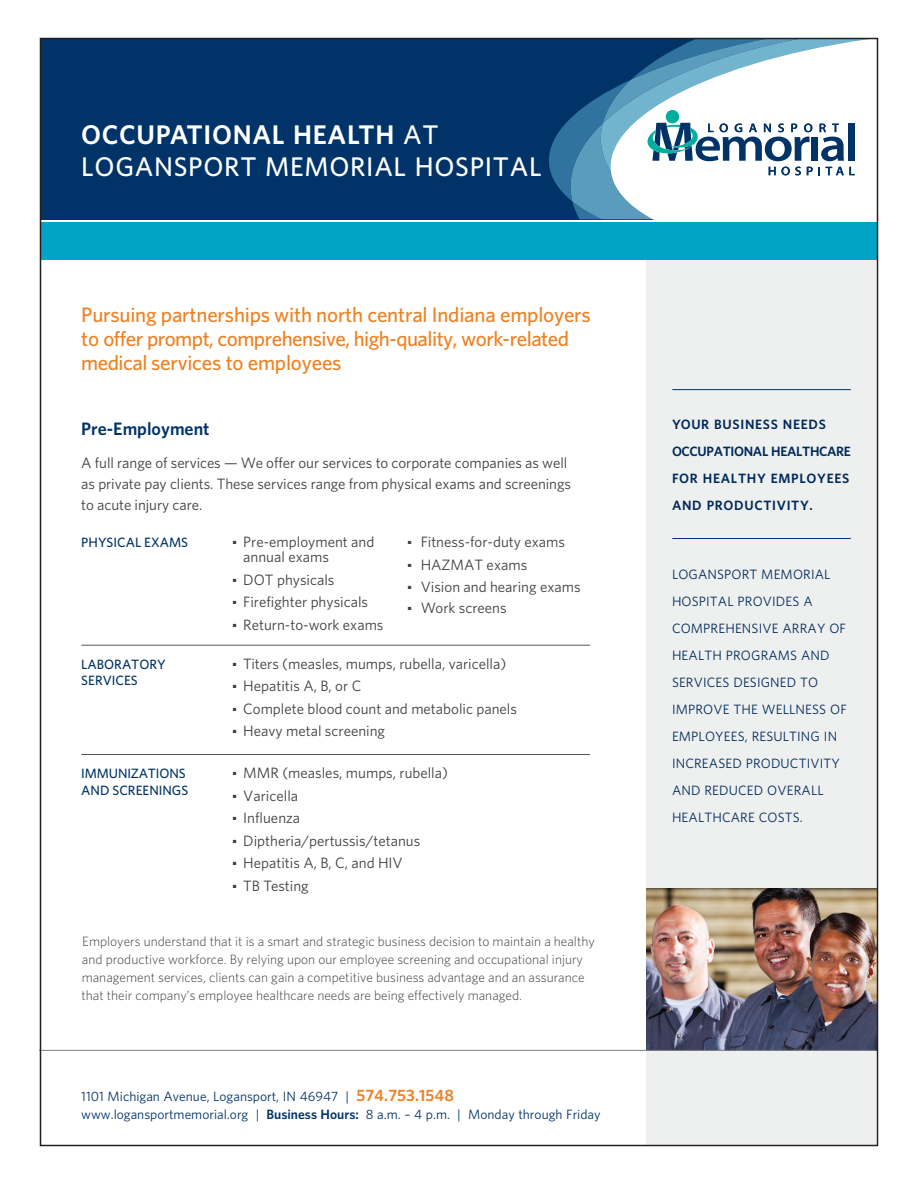
<style>
.page{position:relative;width:918px;height:1188px;background:#fff}
.page>*{position:absolute;margin:0;border:0;box-sizing:border-box;transform-origin:0 0}
.t1{font:500 27px/32.4px "Whitney";letter-spacing:.025em;color:#fff}
.t2{font:500 21px/24px "Whitney";letter-spacing:-.01em;color:#ed8123}
.t3{font:600 18px "Whitney";color:#003367}
.t4{font:15px/22.5px "Whitney";color:#3e3e3f}
.t5{font:300 13.5px/18px "Whitney";color:#3e3e3f}
.t6{font:13.5px/27px "Whitney";letter-spacing:.01em;color:#002a5a}
.t7{font:13.5px/18px "Whitney";color:#003367}
.t8{font:600 13.5px/27px "Whitney";letter-spacing:.05em;color:#002a5a}
.t9{font:500 13.5px "Whitney";color:#003367}
.s1{font-weight:600}
.s2{font-weight:600;font-size:16.5px;color:#ed8123}
</style>
<div class="page">
<div style="left:40px;top:39px;width:838px;height:181px;background:#003367"></div>
<div style="left:40px;top:222px;width:838px;height:38px;background:#00a5c6"></div>
<div style="left:647px;top:260px;width:229px;height:886px;background:#eeefef"></div>
<img style="left:647px;top:888px;width:229px;height:162px">
<hr style="left:672px;top:538px;width:179px;height:1px;background:#003367">
<hr style="left:672px;top:389px;width:179px;height:1px;background:#003367">
<hr style="left:39px;top:1050px;width:837px;height:1px;background:#808285">
<svg style="left:549px;top:40px;width:327px;height:180px"></svg>
<div style="left:666px;top:110px;width:13px;height:13px;background:#00ae9e;border-radius:50%"></div>
<hr style="left:81px;top:645px;width:509px;height:1px;background:#57585a">
<hr style="left:81px;top:754px;width:509px;height:1px;background:#57585a">
<h1 class="t1" style="left:81px;top:118px;width:462px"><span class="s1">OCCUPATIONAL HEALTH</span> AT<br>LOGANSPORT MEMORIAL HOSPITAL</h1>
<h2 class="t2" style="left:81px;top:302px;width:511px">Pursuing partnerships with north central Indiana employers to offer prompt, comprehensive, high-quality, work-related medical services to employees</h2>
<p class="t3" style="left:81px;top:418px;width:130px">Pre-Employment</p>
<p class="t4" style="left:81px;top:452px;width:491px;line-height:21px">A full range of services — We offer our services to corporate companies as well as private pay clients. These services range from physical exams and screenings to acute injury care.</p>
<p class="t9" style="left:81px;top:534px;width:108px">PHYSICAL EXAMS</p>
<p class="t4" style="left:243px;top:534px;width:133px;line-height:15px">Pre-employment and annual exams</p>
<p class="t4" style="left:243px;top:568px;width:142px">DOT physicals<br>Firefighter physicals<br>Return-to-work exams</p>
<p class="t9" style="left:81px;top:656px;width:86px">LABORATORY</p>
<p class="t4" style="left:243px;top:652px;width:265px">Titers (measles, mumps, rubella, varicella)</p>
<p class="t9" style="left:81px;top:672px;width:58px">SERVICES</p>
<p class="t4" style="left:421px;top:531px;width:161px">Fitness-for-duty exams<br>HAZMAT exams<br>Vision and hearing exams</p>
<p class="t4" style="left:421px;top:597px;width:88px">Work screens</p>
<p class="t4" style="left:243px;top:675px;width:275px">Hepatitis A, B, or C<br>Complete blood count and metabolic panels<br>Heavy metal screening</p>
<p class="t9" style="left:81px;top:765px;width:106px">IMMUNIZATIONS</p>
<p class="t4" style="left:243px;top:762px;width:206px">MMR (measles, mumps, rubella)</p>
<p class="t9" style="left:81px;top:782px;width:109px">AND SCREENINGS</p>
<p class="t4" style="left:243px;top:784px;width:179px">Varicella<br>Influenza<br>Diptheria/pertussis/tetanus<br>Hepatitis A, B, C, and HIV<br>TB Testing</p>
<p class="t5" style="left:81px;top:932px;width:515px">Employers understand that it is a smart and strategic business decision to maintain a healthy and productive workforce. By relying upon our employee screening and occupational injury management services, clients can gain a competitive business advantage and an assurance that their company’s employee healthcare needs are being effectively managed.</p>
<p class="t7" style="left:81px;top:1087px;width:521px">1101 Michigan Avenue, Logansport, IN 46947 | <span class="s2">574.753.1548 </span>www.logansportmemorial.org | <span class="s1">Business Hours:</span> 8 a.m. – 4 p.m. | Monday through Friday</p>
<p class="t8" style="left:672px;top:410px;width:180px">YOUR BUSINESS NEEDS<br>OCCUPATIONAL HEALTHCARE<br>FOR HEALTHY EMPLOYEES<br>AND PRODUCTIVITY.</p>
<p class="t6" style="left:672px;top:560px;width:176px">LOGANSPORT MEMORIAL<br>HOSPITAL PROVIDES A<br>COMPREHENSIVE ARRAY OF<br>HEALTH PROGRAMS AND<br>SERVICES DESIGNED TO<br>IMPROVE THE WELLNESS OF<br>EMPLOYEES, RESULTING IN<br>INCREASED PRODUCTIVITY<br>AND REDUCED OVERALL<br>HEALTHCARE COSTS.</p>
</div>
